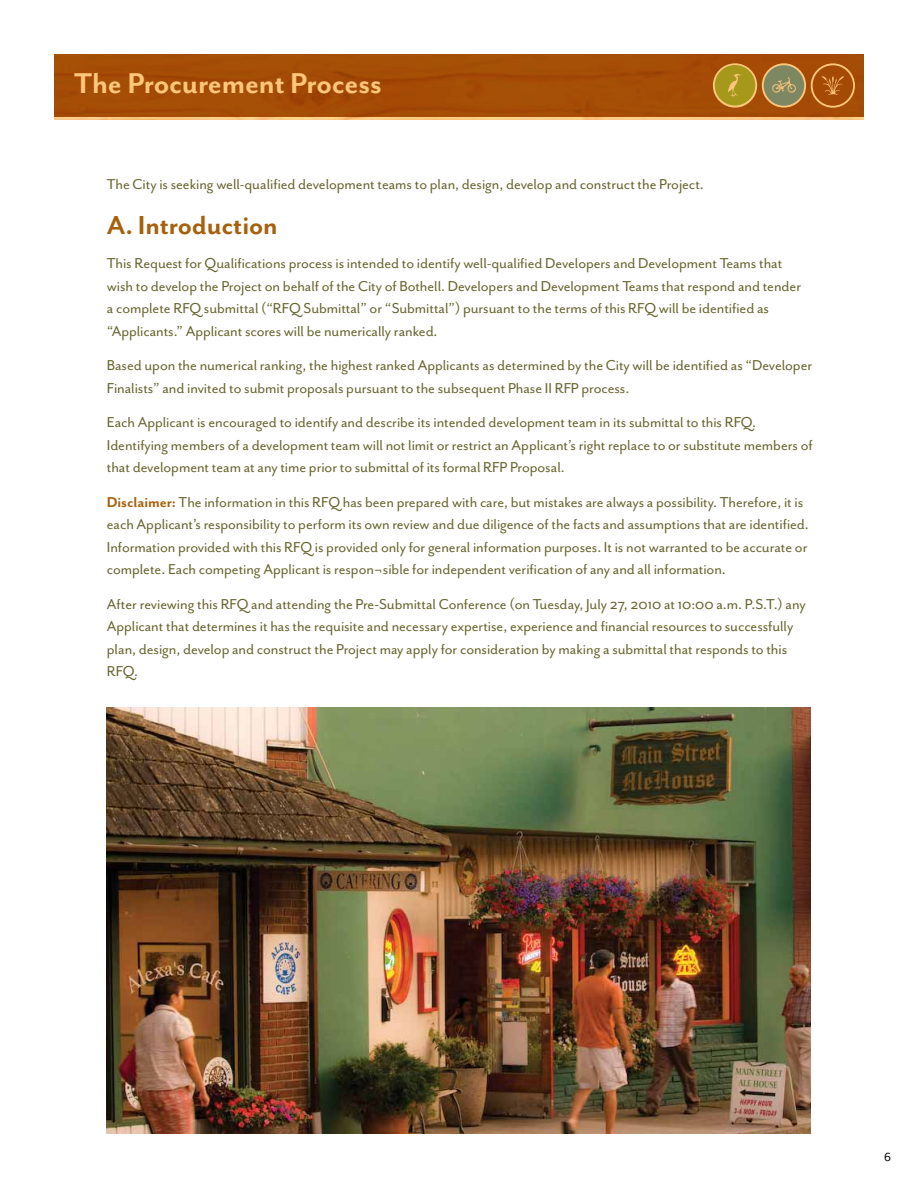
<style>
.page{position:relative;width:918px;height:1188px;background:#fff}
.page>*{position:absolute;margin:0;border:0;box-sizing:border-box;transform-origin:0 0}
.t1{font:33px "Mr Eaves San B";letter-spacing:-.005em;color:#fdc67b}
.t2{font:30px "Mr Eaves San B";letter-spacing:-.005em;color:#a7600c}
.t3{font:16.5px/22.5px "Mr Eaves San R";letter-spacing:-.005em;color:#67652f}
.t4{font:13.5px "Mr Eaves San R";color:#000}
.s1{font-family:"Mr Eaves San B";color:#a7600c}
</style>
<div class="page">
<img style="left:54px;top:117px;width:810px;height:3px">
<div style="left:54px;top:54px;width:810px;height:63px;background:#a54d06"></div>
<svg style="left:713px;top:63px;width:44px;height:45px"></svg>
<div style="left:715px;top:65px;width:40px;height:41px;background:#a5981b;border-radius:50%"></div>
<svg style="left:728px;top:74px;width:14px;height:23px"></svg>
<svg style="left:762px;top:63px;width:44px;height:45px"></svg>
<div style="left:764px;top:65px;width:40px;height:41px;background:#7d8862;border-radius:50%"></div>
<svg style="left:772px;top:77px;width:24px;height:16px"></svg>
<svg style="left:811px;top:63px;width:44px;height:45px"></svg>
<div style="left:813px;top:65px;width:40px;height:41px;background:#a54a05;border-radius:50%"></div>
<svg style="left:821px;top:76px;width:23px;height:19px"></svg>
<img style="left:106px;top:708px;width:705px;height:426px">
<h1 class="t1" style="left:74px;top:65px;width:309px">The Procurement Process</h1>
<p class="t3" style="left:107px;top:173px;width:599px">The City is seeking well-qualified development teams to plan, design, develop and construct the Project.</p>
<h2 class="t2" style="left:107px;top:208px;width:172px">A. Introduction</h2>
<p class="t3" style="left:107px;top:252px;width:696px">This Request for Qualifications process is intended to identify well-qualified Developers and Development Teams that wish to develop the Project on behalf of the City of Bothell. Developers and Development Teams that respond and tender a complete RFQ submittal (“RFQ Submittal” or “Submittal”) pursuant to the terms of this RFQ will be identified as “Applicants.” Applicant scores will be numerically ranked.</p>
<p class="t3" style="left:107px;top:354px;width:707px">Based upon the numerical ranking, the highest ranked Applicants as determined by the City will be identified as “Developer<br>Finalists” and invited to submit proposals pursuant to the subsequent Phase II RFP process.</p>
<p class="t3" style="left:107px;top:411px;width:707px">Each Applicant is encouraged to identify and describe its intended development team in its submittal to this RFQ.<br>Identifying members of a development team will not limit or restrict an Applicant’s right replace to or substitute members of that development team at any time prior to submittal of its formal RFP Proposal.</p>
<p class="t3" style="left:107px;top:491px;width:703px"><span class="s1">Disclaimer:</span> The information in this RFQ has been prepared with care, but mistakes are always a possibility. Therefore, it is each Applicant’s responsibility to perform its own review and due diligence of the facts and assumptions that are identified.<br>Information provided with this RFQ is provided only for general information purposes. It is not warranted to be accurate or complete. Each competing Applicant is respon¬sible for independent verification of any and all information.</p>
<p class="t3" style="left:107px;top:593px;width:700px">After reviewing this RFQ and attending the Pre-Submittal Conference (on Tuesday, July 27, 2010 at 10:00 a.m. P.S.T.) any Applicant that determines it has the requisite and necessary expertise, experience and financial resources to successfully plan, design, develop and construct the Project may apply for consideration by making a submittal that responds to this RFQ.</p>
<p class="t4" style="left:884px;top:1150px;width:8px">6</p>
</div>
